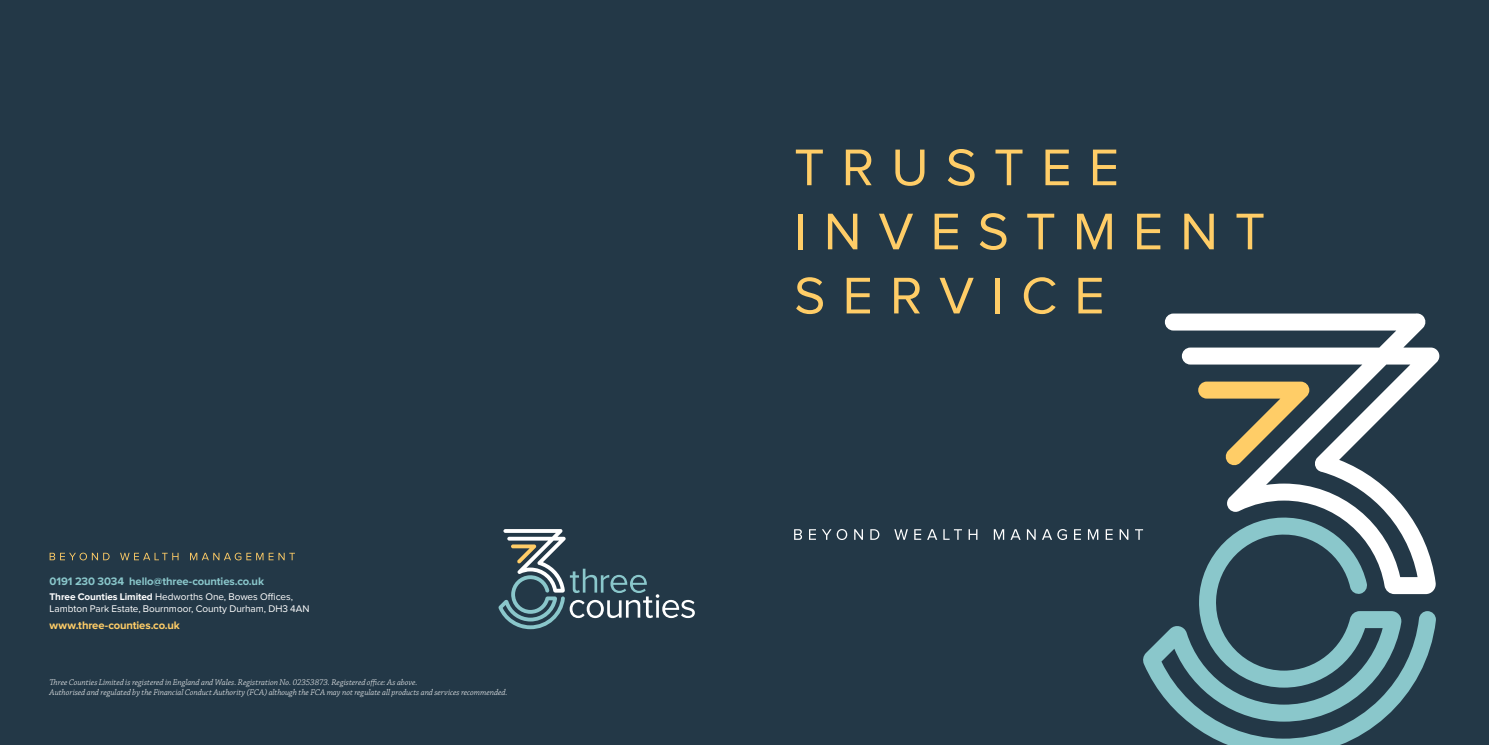
<style>
.page{position:relative;width:1489px;height:745px;background:#fff}
.page>*{position:absolute;margin:0;border:0;box-sizing:border-box;transform-origin:0 0}
.t1{font:53.38px/64px "Proxima Nova";letter-spacing:.315em;color:#ffcd67}
.t2{font:700 11.25px "Proxima Nova";letter-spacing:-.01em;color:#8ac7cb}
.t3{font:700 11.25px "Proxima Nova";letter-spacing:-.01em;color:#ffcd67}
.t4{font:10px/12px "Proxima Nova";letter-spacing:-.005em;color:#fff}
.t5{font:italic 300 8.75px/10.5px "Chaparral Pro";color:#fff}
.s1{font-weight:700}
</style>
<div class="page">
<div style="left:737px;top:0;width:751px;height:744px;background:#233847"></div>
<svg style="left:1164px;top:313px;width:275px;height:275px"></svg>
<svg style="left:1142px;top:516px;width:293px;height:228px"></svg>
<svg style="left:1198px;top:381px;width:111px;height:84px"></svg>
<svg style="left:794px;top:529px;width:8px;height:10px"></svg>
<svg style="left:809px;top:529px;width:38px;height:10px"></svg>
<svg style="left:854px;top:529px;width:9px;height:10px"></svg>
<svg style="left:870px;top:529px;width:9px;height:10px"></svg>
<svg style="left:894px;top:529px;width:13px;height:10px"></svg>
<svg style="left:914px;top:529px;width:7px;height:10px"></svg>
<svg style="left:927px;top:529px;width:10px;height:10px"></svg>
<svg style="left:943px;top:529px;width:18px;height:10px"></svg>
<svg style="left:968px;top:529px;width:9px;height:10px"></svg>
<svg style="left:993px;top:529px;width:11px;height:10px"></svg>
<svg style="left:1010px;top:529px;width:10px;height:10px"></svg>
<svg style="left:1026px;top:529px;width:9px;height:10px"></svg>
<svg style="left:1042px;top:529px;width:24px;height:10px"></svg>
<svg style="left:1074px;top:529px;width:6px;height:10px"></svg>
<svg style="left:1087px;top:529px;width:11px;height:10px"></svg>
<svg style="left:1105px;top:529px;width:7px;height:10px"></svg>
<svg style="left:1119px;top:529px;width:9px;height:10px"></svg>
<svg style="left:1135px;top:529px;width:7px;height:10px"></svg>
<div style="left:0;top:0;width:744px;height:744px;background:#233847"></div>
<svg style="left:498px;top:529px;width:196px;height:99px"></svg>
<svg style="left:50px;top:552px;width:60px;height:8px"></svg>
<svg style="left:120px;top:552px;width:58px;height:8px"></svg>
<svg style="left:190px;top:552px;width:73px;height:8px"></svg>
<svg style="left:269px;top:552px;width:26px;height:8px"></svg>
<p class="t2" style="left:50px;top:575px;width:216px">0191 230 3034 hello@three-counties.co.uk</p>
<p class="t4" style="left:50px;top:591px;width:261px"><span class="s1">Three Counties Limited</span> Hedworths One, Bowes Offices,<br>Lambton Park Estate, Bournmoor, County Durham, DH3 4AN</p>
<p class="t3" style="left:50px;top:620px;width:132px">www.three-counties.co.uk</p>
<p class="t5" style="left:50px;top:676px;width:459px">Three Counties Limited is registered in England and Wales. Registration No. 02353873. Registered office: As above.<br>Authorised and regulated by the Financial Conduct Authority (FCA) although the FCA may not regulate all products and services recommended.</p>
<h1 class="t1" style="left:794px;top:138px;width:472px">TRUSTEE<br>INVESTMENT<br>SERVICE</h1>
</div>
